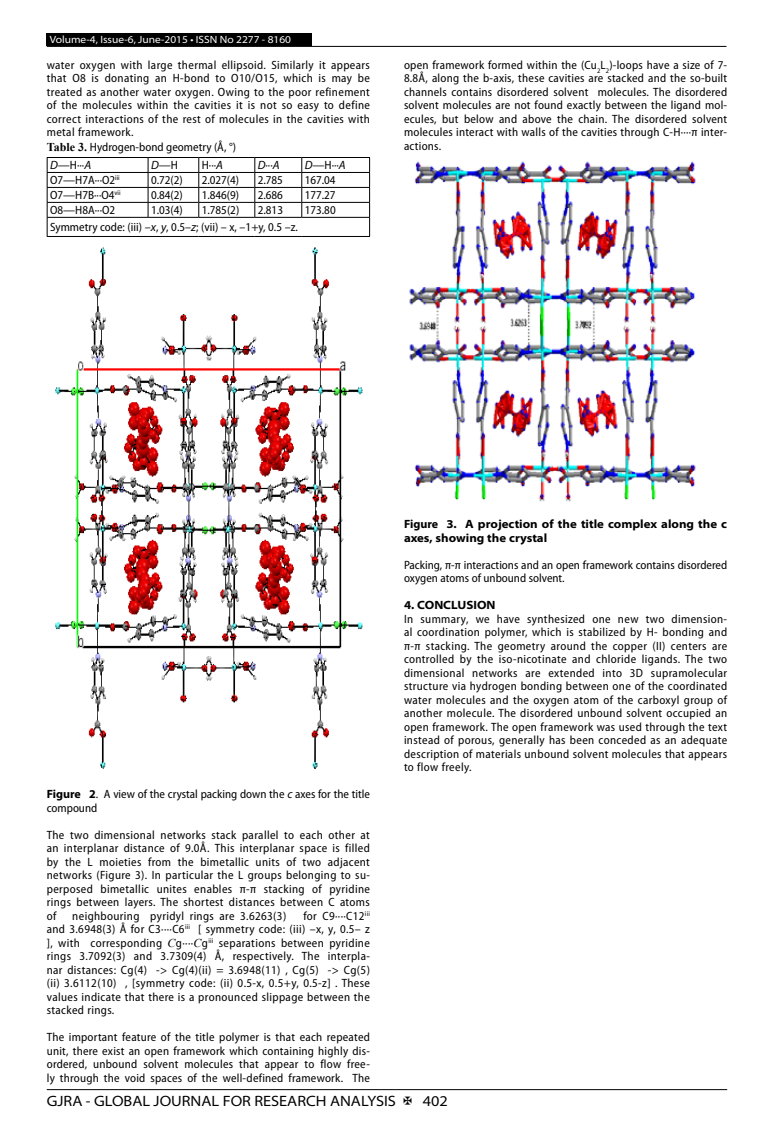
<style>
.page{position:relative;width:774px;height:1136px;background:#fff}
.page>*{position:absolute;margin:0;border:0;box-sizing:border-box;transform-origin:0 0}
.t1{font:semi-expanded 15px "Myriad Pro";color:#000}
.t2{font:semi-condensed 12px/13.5px "Myriad Pro";letter-spacing:.02em;color:#000;text-align:justify}
.t3{font:semi-condensed 12px/13.5px "Myriad Pro";color:#000}
.t4{font:700 semi-expanded 12px/13.5px "Myriad Pro";color:#000}
.t5{font:semi-expanded 10.5px "Myriad Pro";color:#fff}
.s1{font-family:"Times New Roman";font-weight:700;font-stretch:normal}
.s2{font-style:italic;font-stretch:normal}
.s3{font-weight:700;font-stretch:normal}
.s4{font-family:"Times New Roman";font-style:italic;font-stretch:normal}
.s5{font-stretch:normal}
</style>
<div class="page">
<hr style="left:47px;top:1089px;width:680px;height:1px;background:#000">
<div style="left:47px;top:33px;width:265px;height:13px;background:#000"></div>
<hr style="left:47px;top:46px;width:679px;height:1px;background:#000">
<hr style="left:47px;top:157px;width:101px;height:1px;background:#000">
<hr style="left:148px;top:157px;width:51px;height:1px;background:#000">
<hr style="left:199px;top:157px;width:56px;height:1px;background:#000">
<hr style="left:255px;top:157px;width:47px;height:1px;background:#000">
<hr style="left:302px;top:157px;width:68px;height:1px;background:#000">
<hr style="left:47px;top:172px;width:101px;height:1px;background:#000">
<hr style="left:148px;top:172px;width:51px;height:1px;background:#000">
<hr style="left:199px;top:172px;width:56px;height:1px;background:#000">
<hr style="left:255px;top:172px;width:47px;height:1px;background:#000">
<hr style="left:302px;top:172px;width:68px;height:1px;background:#000">
<hr style="left:47px;top:187px;width:101px;height:1px;background:#000">
<hr style="left:148px;top:187px;width:51px;height:1px;background:#000">
<hr style="left:199px;top:187px;width:56px;height:1px;background:#000">
<hr style="left:255px;top:187px;width:47px;height:1px;background:#000">
<hr style="left:302px;top:187px;width:68px;height:1px;background:#000">
<hr style="left:47px;top:202px;width:101px;height:1px;background:#000">
<hr style="left:148px;top:202px;width:51px;height:1px;background:#000">
<svg style="left:148px;top:158px;width:1px;height:59px"></svg>
<hr style="left:199px;top:202px;width:56px;height:1px;background:#000">
<svg style="left:198px;top:158px;width:1px;height:59px"></svg>
<hr style="left:255px;top:202px;width:47px;height:1px;background:#000">
<svg style="left:254px;top:158px;width:1px;height:59px"></svg>
<hr style="left:302px;top:202px;width:68px;height:1px;background:#000">
<svg style="left:301px;top:158px;width:1px;height:59px"></svg>
<hr style="left:47px;top:217px;width:101px;height:1px;background:#000">
<svg style="left:47px;top:158px;width:1px;height:78px"></svg>
<hr style="left:148px;top:217px;width:51px;height:1px;background:#000">
<hr style="left:199px;top:217px;width:56px;height:1px;background:#000">
<hr style="left:255px;top:217px;width:47px;height:1px;background:#000">
<hr style="left:302px;top:217px;width:68px;height:1px;background:#000">
<svg style="left:369px;top:158px;width:1px;height:78px"></svg>
<hr style="left:47px;top:236px;width:101px;height:1px;background:#000">
<hr style="left:148px;top:236px;width:51px;height:1px;background:#000">
<hr style="left:199px;top:236px;width:56px;height:1px;background:#000">
<hr style="left:255px;top:236px;width:47px;height:1px;background:#000">
<hr style="left:302px;top:236px;width:68px;height:1px;background:#000">
<img style="left:55px;top:247px;width:308px;height:522px">
<img style="left:409px;top:161px;width:287px;height:341px">
<p class="t5" style="left:50px;top:34px;width:243px">Volume-4, Issue-6, June-2015 • ISSN No 2277 - 8160</p>
<p class="t2" style="left:47px;top:58px;width:325px">water oxygen with large thermal ellipsoid. Similarly it appears that O8 is donating an H-bond to O10/O15, which is may be treated as another water oxygen. Owing to the poor refinement of the molecules within the cavities it is not so easy to define correct interactions of the rest of molecules in the cavities with metal framework.</p>
<p class="t3" style="left:47px;top:138px;width:191px;line-height:18.3px"><span class="s1">Table 3.</span> Hydrogen-bond geometry (Å, °)<br><span class="s2">D</span>—H···<span class="s2">A</span></p>
<p class="t2" style="left:151px;top:159px;width:28px"><span class="s2">D</span>—H</p>
<p class="t2" style="left:202px;top:159px;width:23px">H···<span class="s2">A</span></p>
<p class="t2" style="left:258px;top:159px;width:23px"><span class="s2">D</span>···<span class="s2">A</span></p>
<p class="t2" style="left:305px;top:159px;width:43px"><span class="s2">D</span>—H···<span class="s2">A</span></p>
<p class="t2" style="left:50px;top:174px;width:71px">O7—H7A···O2<sup>iii</sup></p>
<p class="t2" style="left:151px;top:174px;width:33px">0.72(2)</p>
<p class="t2" style="left:202px;top:174px;width:39px">2.027(4)</p>
<p class="t2" style="left:258px;top:174px;width:27px">2.785</p>
<p class="t2" style="left:305px;top:174px;width:32px">167.04</p>
<p class="t2" style="left:50px;top:189px;width:72px">O7—H7B···O4<sup>vii</sup></p>
<p class="t2" style="left:151px;top:189px;width:33px">0.84(2)</p>
<p class="t2" style="left:202px;top:189px;width:39px">1.846(9)</p>
<p class="t2" style="left:258px;top:189px;width:27px">2.686</p>
<p class="t2" style="left:305px;top:189px;width:32px">177.27</p>
<p class="t2" style="left:50px;top:204px;width:67px">O8—H8A···O2</p>
<p class="t2" style="left:151px;top:204px;width:33px">1.03(4)</p>
<p class="t2" style="left:202px;top:204px;width:39px">1.785(2)</p>
<p class="t2" style="left:258px;top:204px;width:27px">2.813</p>
<p class="t2" style="left:305px;top:204px;width:32px">173.80</p>
<p class="t3" style="left:50px;top:221px;width:249px">Symmetry code: (iii) –<span class="s2">x</span>, <span class="s2">y</span>, 0.5–<span class="s2">z</span>; (vii) – x, –1+y, 0.5 –z.</p>
<p class="t2" style="left:404px;top:58px;width:325px">open framework formed within the (Cu<sub>2</sub>L<sub>2</sub>)-loops have a size of 7- 8.8Å, along the b-axis, these cavities are stacked and the so-built channels contains disordered solvent molecules. The disordered solvent molecules are not found exactly between the ligand mol&shy;ecules, but below and above the chain. The disordered solvent molecules interact with walls of the cavities through C-H····π inter&shy;actions.</p>
<p class="t3" style="left:47px;top:787px;width:325px"><span class="s3">Figure 2</span>. A view of the crystal packing down the <span class="s2">c</span> axes for the title compound</p>
<p class="t2" style="left:47px;top:828px;width:325px">The two dimensional networks stack parallel to each other at an interplanar distance of 9.0Å. This interplanar space is filled by the L moieties from the bimetallic units of two adjacent networks (Figure 3). In particular the L groups belonging to su&shy;perposed bimetallic unites enables π-π stacking of pyridine rings between layers. The shortest distances between C atoms of</p>
<p class="t2" style="left:47px;top:909px;width:325px;text-indent:26px">neighbouring pyridyl rings are 3.6263(3) Ả for C9····C12<sup>iii </sup>and 3.6948(3) Å for C3····C6<sup>iii</sup> [ symmetry code: (iii) –x, y, 0.5– z ], with corresponding <span class="s4">C</span>g····<span class="s4">C</span>g<sup>iii</sup> separations between pyridine rings 3.7092(3) and 3.7309(4) Å, respectively. The interpla&shy;nar distances: Cg(4) -&gt; Cg(4)(ii) = 3.6948(11) , Cg(5) -&gt; Cg(5) (ii) 3.6112(10) , [symmetry code: (ii) 0.5-x, 0.5+y, 0.5-z] . These values indicate that there is a pronounced slippage between the stacked rings.</p>
<p class="t2" style="left:47px;top:1030px;width:325px">The important feature of the title polymer is that each repeated unit, there exist an open framework which containing highly dis&shy;ordered, unbound solvent molecules that appear to flow free&shy;ly through the void spaces of the well-defined framework. The</p>
<p class="t4" style="left:404px;top:517px;width:325px"><span class="s5">Figure</span> 3. A projection of the title complex along the c axes, showing the crystal</p>
<p class="t3" style="left:404px;top:558px;width:325px">Packing, π-π interactions and an open framework contains disordered oxygen atoms of unbound solvent.</p>
<p class="t4" style="left:404px;top:598px;width:93px">4. CONCLUSION</p>
<p class="t2" style="left:404px;top:612px;width:325px">In summary, we have synthesized one new two dimension&shy;al coordination polymer, which is stabilized by H- bonding and π-π stacking. The geometry around the copper (II) centers are controlled by the iso-nicotinate and chloride ligands. The two dimensional networks are extended into 3D supramolecular structure via hydrogen bonding between one of the coordinated water molecules and the oxygen atom of the carboxyl group of another molecule. The disordered unbound solvent occupied an open framework. The open framework was used through the text instead of porous, generally has been conceded as an adequate description of materials unbound solvent molecules that appears to flow freely.</p>
<p class="t1" style="left:47px;top:1092px;width:351px">GJRA - GLOBAL JOURNAL FOR RESEARCH ANALYSIS</p>
<p class="t1" style="left:423px;top:1092px;width:27px">402</p>
</div>
